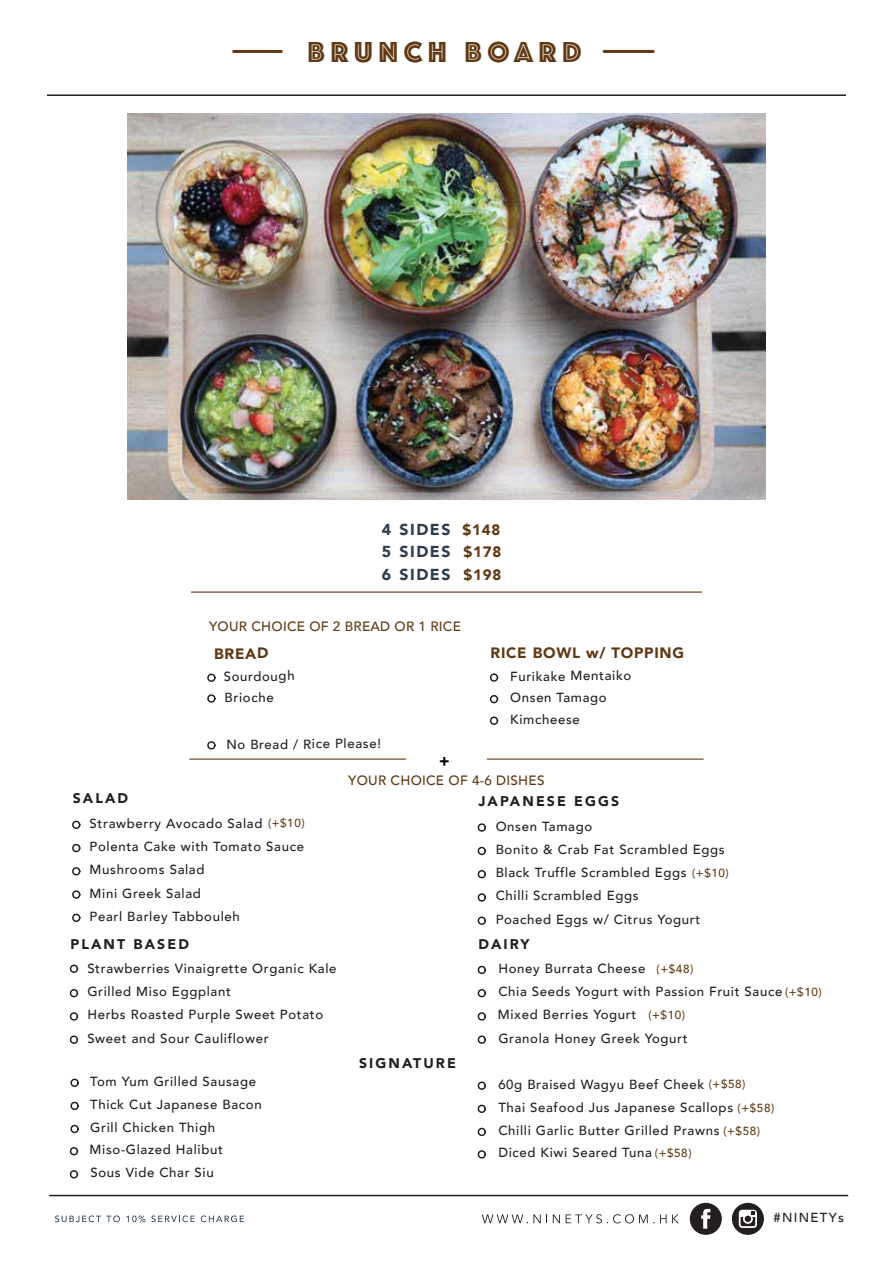
<style>
.page{position:relative;width:893px;height:1263px;background:#fff}
.page>*{position:absolute;margin:0;border:0;box-sizing:border-box;transform-origin:0 0}
.t1{font:30px "Phosphate Inline";letter-spacing:.2em;color:#603913}
.t2{font:900 15.9px/21.8px "Avenir";letter-spacing:.1em;color:#2c3c4e}
.t3{font:900 15.9px "Avenir";color:#000}
.t4{font:900 15px "Avenir";letter-spacing:.05em;color:#603913}
.t5{font:900 13.95px "Avenir";letter-spacing:.15em;color:#231f20}
.t6{font:500 13.5px "Avenir";letter-spacing:.02em;color:#603913}
.t7{font:500 13.2px/23.2px "Avenir";letter-spacing:.05em;color:#231f20}
.t8{font:500 13.05px "Avenir";letter-spacing:.1em;color:#231f20}
.s1{font-size:15px;color:#603913}
.s2{font-size:11.7px;color:#603913}
</style>
<div class="page">
<hr style="left:47px;top:94px;width:799px;height:2px;background:#231f20">
<hr style="left:234px;top:50px;width:47px;height:3px;background:#603913">
<hr style="left:604px;top:50px;width:49px;height:3px;background:#603913">
<hr style="left:191px;top:592px;width:511px;height:1px;background:#603913">
<hr style="left:190px;top:759px;width:216px;height:1px;background:#603913">
<hr style="left:487px;top:759px;width:216px;height:1px;background:#603913">
<svg style="left:207px;top:694px;width:9px;height:9px"></svg>
<svg style="left:489px;top:673px;width:9px;height:9px"></svg>
<svg style="left:489px;top:716px;width:9px;height:9px"></svg>
<svg style="left:207px;top:741px;width:9px;height:9px"></svg>
<svg style="left:489px;top:695px;width:9px;height:9px"></svg>
<svg style="left:207px;top:673px;width:9px;height:9px"></svg>
<svg style="left:69px;top:1170px;width:9px;height:9px"></svg>
<svg style="left:70px;top:1078px;width:9px;height:9px"></svg>
<svg style="left:70px;top:1101px;width:9px;height:9px"></svg>
<svg style="left:70px;top:1124px;width:9px;height:9px"></svg>
<svg style="left:69px;top:1147px;width:9px;height:9px"></svg>
<hr style="left:49px;top:1195px;width:799px;height:1px;background:#231f20">
<svg style="left:55px;top:1215px;width:65px;height:7px"></svg>
<svg style="left:126px;top:1215px;width:69px;height:7px"></svg>
<svg style="left:201px;top:1215px;width:43px;height:7px"></svg>
<svg style="left:482px;top:1214px;width:65px;height:9px"></svg>
<svg style="left:553px;top:1214px;width:7px;height:9px"></svg>
<svg style="left:566px;top:1214px;width:88px;height:9px"></svg>
<svg style="left:660px;top:1214px;width:6px;height:9px"></svg>
<svg style="left:672px;top:1214px;width:7px;height:9px"></svg>
<svg style="left:690px;top:1203px;width:32px;height:32px"></svg>
<svg style="left:731px;top:1203px;width:33px;height:32px"></svg>
<svg style="left:69px;top:964px;width:9px;height:9px"></svg>
<svg style="left:69px;top:989px;width:9px;height:9px"></svg>
<svg style="left:69px;top:1012px;width:9px;height:9px"></svg>
<svg style="left:69px;top:1035px;width:9px;height:9px"></svg>
<svg style="left:72px;top:820px;width:8px;height:9px"></svg>
<svg style="left:72px;top:843px;width:8px;height:9px"></svg>
<svg style="left:72px;top:867px;width:8px;height:9px"></svg>
<svg style="left:72px;top:890px;width:8px;height:9px"></svg>
<svg style="left:72px;top:913px;width:8px;height:9px"></svg>
<svg style="left:477px;top:965px;width:9px;height:9px"></svg>
<svg style="left:477px;top:989px;width:9px;height:9px"></svg>
<svg style="left:477px;top:1012px;width:9px;height:9px"></svg>
<svg style="left:477px;top:1035px;width:9px;height:9px"></svg>
<svg style="left:477px;top:916px;width:9px;height:9px"></svg>
<svg style="left:477px;top:823px;width:9px;height:9px"></svg>
<svg style="left:477px;top:846px;width:9px;height:9px"></svg>
<svg style="left:477px;top:893px;width:9px;height:9px"></svg>
<svg style="left:477px;top:870px;width:9px;height:9px"></svg>
<svg style="left:477px;top:1081px;width:9px;height:9px"></svg>
<svg style="left:477px;top:1104px;width:9px;height:9px"></svg>
<svg style="left:477px;top:1127px;width:9px;height:9px"></svg>
<svg style="left:477px;top:1150px;width:9px;height:9px"></svg>
<img style="left:128px;top:114px;width:637px;height:385px">
<h1 class="t1" style="left:308px;top:33px;width:275px">BRUNCH BOARD</h1>
<p class="t2" style="left:382px;top:519px;width:121px">4 SIDES <span class="s1">$148<br></span>5 SIDES <span class="s1">$178</span></p>
<p class="t2" style="left:382px;top:564px;width:121px">6 SIDES <span class="s1">$198</span></p>
<p class="t6" style="left:209px;top:617px;width:253px">YOUR CHOICE OF 2 BREAD OR 1 RICE</p>
<p class="t4" style="left:214px;top:643px;width:56px">BREAD</p>
<p class="t7" style="left:223px;top:665px;width:72px;rotate:-1deg">Sourdough</p>
<p class="t7" style="left:225px;top:686px;width:51px">Brioche</p>
<p class="t7" style="left:226px;top:733px;width:156px">No Bread / Rice Please!</p>
<p class="t3" style="left:439px;top:750px;width:12px">+</p>
<p class="t4" style="left:491px;top:643px;width:195px">RICE BOWL w/ TOPPING</p>
<p class="t7" style="left:510px;top:665px;width:123px">Furikake Mentaiko</p>
<p class="t7" style="left:510px;top:708px;width:71px">Kimcheese</p>
<p class="t7" style="left:510px;top:686px;width:98px">Onsen Tamago</p>
<p class="t5" style="left:73px;top:789px;width:57px">SALAD</p>
<p class="t7" style="left:90px;top:812px;width:217px">Strawberry Avocado Salad <span class="s2">(+$10)<br></span>Polenta Cake with Tomato Sauce<br>Mushrooms Salad<br>Mini Greek Salad<br>Pearl Barley Tabbouleh</p>
<p class="t5" style="left:71px;top:935px;width:120px">PLANT BASED</p>
<p class="t7" style="left:87px;top:957px;width:251px">Strawberries Vinaigrette Organic Kale<br>Grilled Miso Eggplant<br>Herbs Roasted Purple Sweet Potato<br>Sweet and Sour Cauliflower</p>
<p class="t7" style="left:90px;top:1070px;width:174px;line-height:22.8px">Tom Yum Grilled Sausage<br>Thick Cut Japanese Bacon<br>Grill Chicken Thigh<br>Miso-Glazed Halibut</p>
<p class="t7" style="left:90px;top:1161px;width:125px">Sous Vide Char Siu</p>
<p class="t6" style="left:348px;top:771px;width:198px">YOUR CHOICE OF 4-6 DISHES</p>
<p class="t5" style="left:478px;top:792px;width:142px">JAPANESE EGGS</p>
<p class="t7" style="left:496px;top:815px;width:231px">Onsen Tamago<br>Bonito &amp; Crab Fat Scrambled Eggs</p>
<p class="t7" style="left:496px;top:884px;width:144px">Chilli Scrambled Eggs</p>
<p class="t7" style="left:496px;top:861px;width:235px">Black Truffle Scrambled Eggs <span class="s2">(+$10)</span></p>
<p class="t7" style="left:496px;top:908px;width:206px">Poached Eggs w/ Citrus Yogurt</p>
<p class="t5" style="left:359px;top:1054px;width:98px">SIGNATURE</p>
<p class="t5" style="left:478px;top:935px;width:53px">DAIRY</p>
<p class="t7" style="left:498px;top:957px;width:325px">Honey Burrata Cheese <span class="s2">(+$48)<br></span>Chia Seeds Yogurt with Passion Fruit Sauce <span class="s2">(+$10)<br></span>Mixed Berries Yogurt <span class="s2">(+$10)<br></span>Granola Honey Greek Yogurt</p>
<p class="t7" style="left:498px;top:1073px;width:278px">60g Braised Wagyu Beef Cheek <span class="s2">(+$58)<br></span>Thai Seafood Jus Japanese Scallops <span class="s2">(+$58)<br></span>Chilli Garlic Butter Grilled Prawns <span class="s2">(+$58)<br></span>Diced Kiwi Seared Tuna <span class="s2">(+$58)</span></p>
<p class="t8" style="left:774px;top:1209px;width:72px">#NINETYs</p>
</div>
